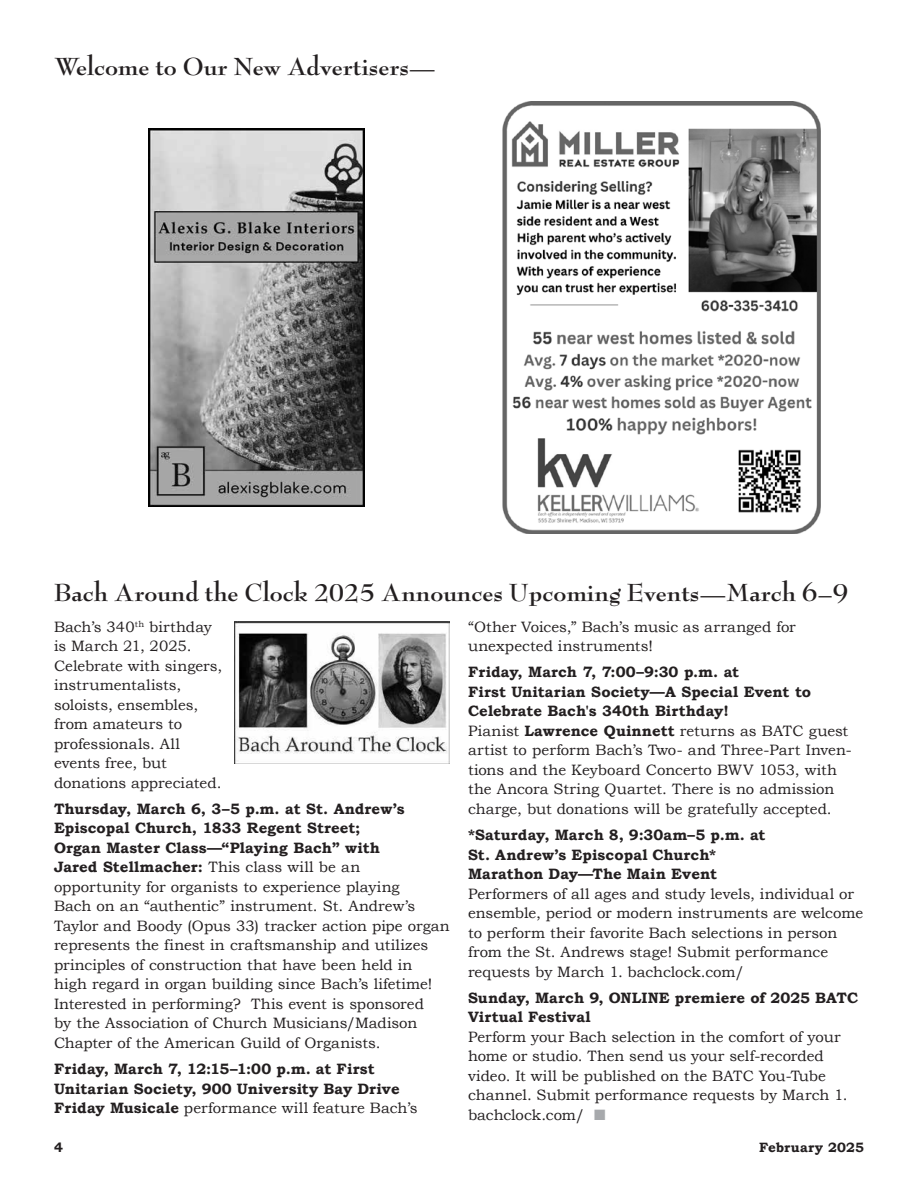
<style>
.page{position:relative;width:918px;height:1188px;background:#fff}
.page>*{position:absolute;margin:0;border:0;box-sizing:border-box;transform-origin:0 0}
.t1{font:700 27px "Bernhard Modern Std";color:#231f20}
.t2{font:15px/19.5px "Bookman Old Style";color:#231f20}
.t3{font:700 15px/19.5px "Bookman Old Style";letter-spacing:.01em;color:#231f20}
.t4{font:700 13.5px "Bookman Old Style";letter-spacing:.01em;color:#231f20}
.s1{font-weight:700}
.s2{font-weight:400}
.s3{color:#a7a9ac}
</style>
<div class="page">
<img style="left:148px;top:128px;width:216px;height:378px">
<img style="left:503px;top:101px;width:317px;height:432px">
<img style="left:235px;top:621px;width:215px;height:142px">
<h1 class="t1" style="left:54px;top:52px;width:383px">Welcome to Our New Advertisers—</h1>
<h1 class="t1" style="left:54px;top:579px;width:796px">Bach Around the Clock 2025 Announces Upcoming Events—March 6–9</h1>
<p class="t2" style="left:54px;top:617px;width:170px">Bach’s 340<sup>th</sup> birthday is March 21, 2025.<br>Celebrate with singers, instrumentalists, soloists, ensembles, from amateurs to professionals. All events free, but donations appreciated.</p>
<p class="t2" style="left:54px;top:799px;width:397px"><span class="s1">Thursday, March 6, 3–5 p.m. at St. Andrew’s Episcopal Church, 1833 Regent Street;<br>Organ Master Class—“Playing Bach” with<br>Jared Stellmacher:</span> This class will be an opportunity for organists to experience playing<br>Bach on an “authentic” instrument. St. Andrew’s Taylor and Boody (Opus 33) tracker action pipe organ represents the finest in craftsmanship and utilizes principles of construction that have been held in<br>high regard in organ building since Bach’s lifetime!<br>Interested in performing? This event is sponsored<br>by the Association of Church Musicians/Madison Chapter of the American Guild of Organists.</p>
<p class="t3" style="left:54px;top:1059px;width:365px">Friday, March 7, 12:15–1:00 p.m. at First<br>Unitarian Society, 900 University Bay Drive<br>Friday Musicale <span class="s2">performance will feature Bach’s</span></p>
<p class="t2" style="left:468px;top:617px;width:329px">“Other Voices,” Bach’s music as arranged for unexpected instruments!</p>
<p class="t2" style="left:468px;top:663px;width:385px"><span class="s1">Friday, March 7, 7:00–9:30 p.m. at<br>First Unitarian Society—A Special Event to Celebrate Bach's 340th Birthday!<br></span>Pianist <span class="s1">Lawrence Quinnett</span> returns as BATC guest artist to perform Bach’s Two- and Three-Part Inven&shy;tions and the Keyboard Concerto BWV 1053, with the Ancora String Quartet. There is no admission charge, but donations will be gratefully accepted.</p>
<p class="t3" style="left:468px;top:825px;width:299px">*Saturday, March 8, 9:30am–5 p.m. at<br>St. Andrew’s Episcopal Church*<br>Marathon Day—The Main Event</p>
<p class="t2" style="left:468px;top:884px;width:397px">Performers of all ages and study levels, individual or ensemble, period or modern instruments are welcome to perform their favorite Bach selections in person from the St. Andrews stage! Submit performance requests by March 1. bachclock.com/</p>
<p class="t3" style="left:468px;top:988px;width:392px">Sunday, March 9, ONLINE premiere of 2025 BATC<br>Virtual Festival</p>
<p class="t2" style="left:468px;top:1027px;width:381px">Perform your Bach selection in the comfort of your home or studio. Then send us your self-recorded video. It will be published on the BATC You-Tube channel. Submit performance requests by March 1. bachclock.com/ <span class="s3">■</span></p>
<p class="t4" style="left:54px;top:1140px;width:10px">4</p>
<p class="t4" style="left:759px;top:1140px;width:106px">February 2025</p>
</div>
